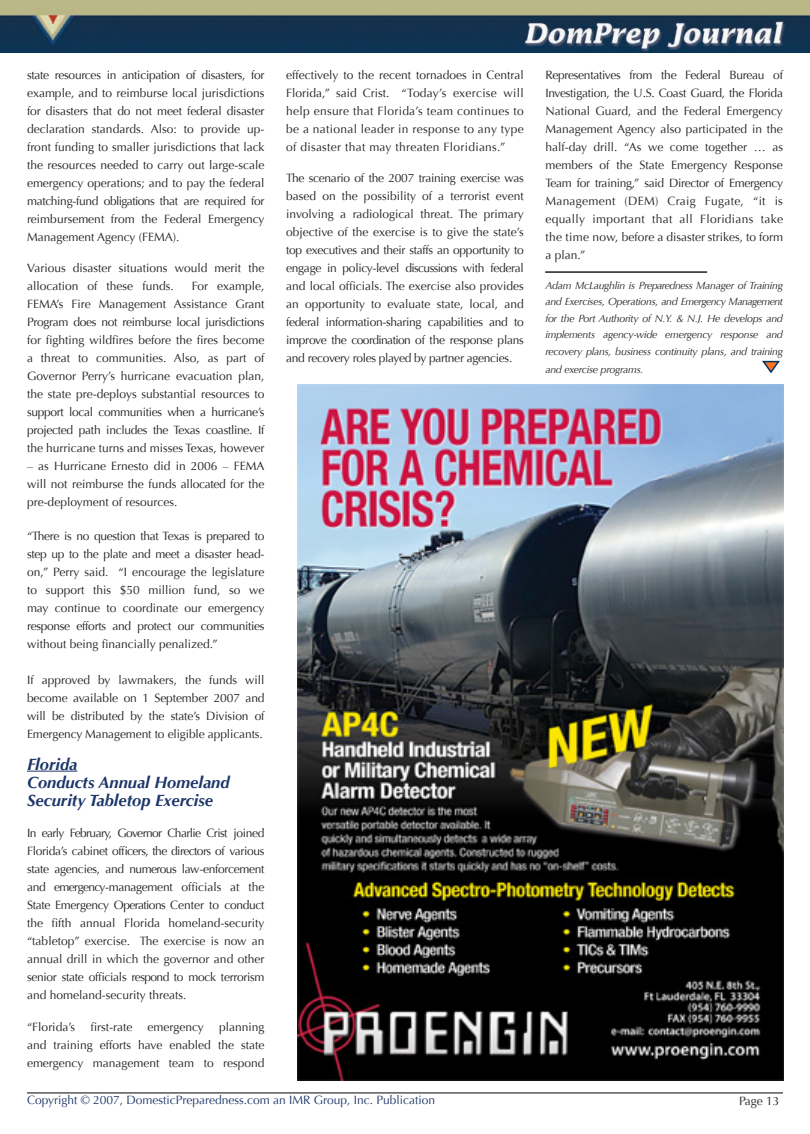
<style>
.page{position:relative;width:810px;height:1134px;background:#fff}
.page>*{position:absolute;margin:0;border:0;box-sizing:border-box;transform-origin:0 0}
.t1{font:italic 700 16.5px/18px "Optima";color:#1d3669}
.t2{font:12px/18px "Optima";color:#231f20;text-align:justify}
.t3{font:12px "Optima";color:#1d3669}
.t4{font:italic 10.5px/16.5px "Optima";letter-spacing:-.025em;color:#231f20;text-align:justify}
</style>
<div class="page">
<img style="left:0;top:0;width:810px;height:53px">
<hr style="left:27px;top:1092px;width:756px;height:2px;background:#231f20">
<hr style="left:27px;top:771px;width:50px;height:1px;background:#1d3669">
<img style="left:298px;top:385px;width:486px;height:696px">
<hr style="left:545px;top:271px;width:162px;height:2px;background:#231f20">
<svg style="left:762px;top:360px;width:18px;height:14px"></svg>
<p class="t2" style="left:27px;top:66px;width:239px">state resources in anticipation of disasters, for example, and to reimburse local jurisdictions for disasters that do not meet federal disaster declaration standards. Also: to provide up&shy;front funding to smaller jurisdictions that lack the resources needed to carry out large-scale emergency operations; and to pay the federal matching-fund obligations that are required for reimbursement from the Federal Emergency Management Agency (FEMA).</p>
<p class="t2" style="left:27px;top:259px;width:239px">Various disaster situations would merit the allocation of these funds.</p>
<p class="t2" style="left:27px;top:277px;width:239px;text-indent:165px">For example, FEMA’s Fire Management Assistance Grant Program does not reimburse local jurisdictions for fighting wildfires before the fires become a threat to communities. Also, as part of Governor Perry’s hurricane evacuation plan, the state pre-deploys substantial resources to support local communities when a hurricane’s projected path includes the Texas coastline. If the hurricane turns and misses Texas, however</p>
<p class="t2" style="left:27px;top:457px;width:239px">– as Hurricane Ernesto did in 2006 – FEMA will not reimburse the funds allocated for the pre-deployment of resources.</p>
<p class="t2" style="left:27px;top:527px;width:239px">“There is no question that Texas is prepared to step up to the plate and meet a disaster head&shy;on,” Perry said. “I encourage the legislature to support this $50 million fund, so we may continue to coordinate our emergency response efforts and protect our communities without being financially penalized.”</p>
<p class="t2" style="left:27px;top:671px;width:239px">If approved by lawmakers, the funds will become available on 1 September 2007 and will be distributed by the state’s Division of Emergency Management to eligible applicants.</p>
<h1 class="t1" style="left:27px;top:755px;width:204px">Florida<br>Conducts Annual Homeland<br>Security Tabletop Exercise</h1>
<p class="t2" style="left:27px;top:824px;width:239px">In early February, Governor Charlie Crist joined Florida’s cabinet officers, the directors of various state agencies, and numerous law-enforcement and emergency-management officials at the State Emergency Operations Center to conduct the fifth annual Florida homeland-security “tabletop” exercise. The exercise is now an annual drill in which the governor and other senior state officials respond to mock terrorism and homeland-security threats.</p>
<p class="t2" style="left:27px;top:1018px;width:50px">“Florida’s</p>
<p class="t2" style="left:90px;top:1018px;width:43px">first-rate</p>
<p class="t2" style="left:148px;top:1018px;width:58px">emergency</p>
<p class="t2" style="left:27px;top:1018px;width:239px;text-indent:192px">planning and training efforts have enabled the state emergency management team to respond</p>
<p class="t2" style="left:286px;top:66px;width:239px">effectively to the recent tornadoes in Central Florida,” said Crist. “Today’s exercise will help ensure that Florida’s team continues to be a national leader in response to any type of disaster that may threaten Floridians.”</p>
<p class="t2" style="left:286px;top:169px;width:239px">The scenario of the 2007 training exercise was based on the possibility of a terrorist event involving a radiological threat. The primary objective of the exercise is to give the state’s top executives and their staffs an opportunity to engage in policy-level discussions with federal and local officials. The exercise also provides an opportunity to evaluate state, local, and federal information-sharing capabilities and to improve the coordination of the response plans and recovery roles played by partner agencies.</p>
<p class="t2" style="left:545px;top:66px;width:239px">Representatives from the Federal Bureau of Investigation, the U.S. Coast Guard, the Florida National Guard, and the Federal Emergency Management Agency also participated in the half-day drill. “As we come together … as members of the State Emergency Response Team for training,” said Director of Emergency Management (DEM) Craig Fugate, “it is equally important that all Floridians take the time now, before a disaster strikes, to form a plan.”</p>
<p class="t4" style="left:545px;top:277px;width:239px">Adam McLaughlin is Preparedness Manager of Training and Exercises, Operations, and Emergency Management for the Port Authority of N.Y. &amp; N.J. He develops and implements agency-wide emergency response and recovery plans, business continuity plans, and training</p>
<p class="t4" style="left:545px;top:361px;width:100px">and exercise programs.</p>
<p class="t3" style="left:27px;top:1093px;width:410px">Copyright © 2007, DomesticPreparedness.com an IMR Group, Inc. Publication</p>
<p class="t2" style="left:739px;top:1092px;width:42px">Page 13</p>
</div>
